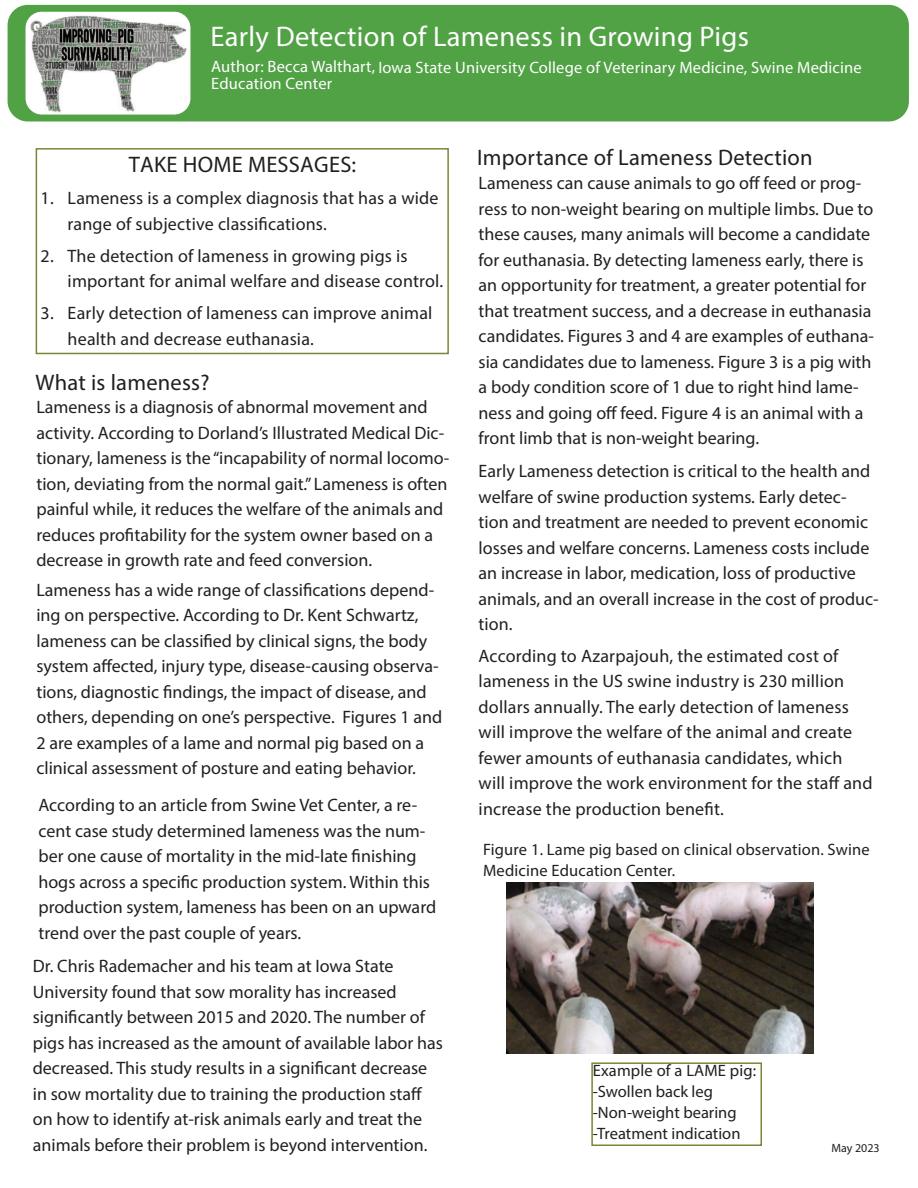
<style>
.page{position:relative;width:918px;height:1188px;background:#fff}
.page>*{position:absolute;margin:0;border:0;box-sizing:border-box;transform-origin:0 0}
.copy_-_Tables_and_Fi{font:28.5px "Myriad Pro";letter-spacing:.01em;color:#fff}
.copy_-_Tables_and_Fi-2{font:22.5px "Myriad Pro";letter-spacing:.01em;color:#231f20}
.copy_-_Tables_and_Fi-3{font:18px/25.5px "Myriad Pro";color:#231f20}
.copy_-_Tables_and_Fi-4{font:16.5px/21px "Myriad Pro";letter-spacing:.01em;color:#231f20}
.copy_-_Tables_and_Fi-5{font:16.5px "Myriad Pro";letter-spacing:.01em;color:#fff}
.body_copy{font:12px "Myriad Pro";color:#231f20}
</style>
<div class="page">
<div style="left:8px;top:5px;width:901px;height:116px;background:#51a145;border-radius:20px"></div>
<img style="left:26px;top:14px;width:164px;height:101px">
<div style="left:25px;top:11px;width:166px;height:104px;border:1px solid #51a145;border-radius:17px"></div>
<div style="left:36px;top:148px;width:413px;height:206px;border:2px solid #768836"></div>
<img style="left:507px;top:883px;width:306px;height:171px">
<div style="left:591px;top:1062px;width:171px;height:84px;border:2px solid #768836"></div>
<p class="copy_-_Tables_and_Fi" style="left:211px;top:19px;width:540px">Early Detection of Lameness in Growing Pigs</p>
<p class="copy_-_Tables_and_Fi-5" style="left:211px;top:57px;width:652px">Author: Becca Walthart, Iowa State University College of Veterinary Medicine, Swine Medicine</p>
<p class="copy_-_Tables_and_Fi-5" style="left:211px;top:73px;width:123px">Education Center</p>
<p class="copy_-_Tables_and_Fi-2" style="left:129px;top:151px;width:229px">TAKE HOME MESSAGES:</p>
<p class="copy_-_Tables_and_Fi-3" style="left:68px;top:185px;width:372px;text-indent:-27px">1. Lameness is a complex diagnosis that has a wide range of subjective classifications.</p>
<p class="copy_-_Tables_and_Fi-3" style="left:68px;top:243px;width:377px;text-indent:-27px">2. The detection of lameness in growing pigs is important for animal welfare and disease control.</p>
<p class="copy_-_Tables_and_Fi-3" style="left:68px;top:300px;width:366px;text-indent:-27px">3. Early detection of lameness can improve animal health and decrease euthanasia.</p>
<p class="copy_-_Tables_and_Fi-2" style="left:36px;top:369px;width:175px">What is lameness?</p>
<p class="copy_-_Tables_and_Fi-3" style="left:36px;top:394px;width:414px">Lameness is a diagnosis of abnormal movement and activity. According to Dorland’s Illustrated Medical Dic&shy;tionary, lameness is the “incapability of normal locomo&shy;tion, deviating from the normal gait.” Lameness is often painful while, it reduces the welfare of the animals and reduces profitability for the system owner based on a decrease in growth rate and feed conversion.</p>
<p class="copy_-_Tables_and_Fi-3" style="left:36px;top:576px;width:408px">Lameness has a wide range of classifications depend&shy;ing on perspective. According to Dr. Kent Schwartz, lameness can be classified by clinical signs, the body system affected, injury type, disease-causing observa&shy;tions, diagnostic findings, the impact of disease, and others, depending on one’s perspective. Figures 1 and 2 are examples of a lame and normal pig based on a clinical assessment of posture and eating behavior.</p>
<p class="copy_-_Tables_and_Fi-3" style="left:38px;top:792px;width:399px">According to an article from Swine Vet Center, a re&shy;cent case study determined lameness was the num&shy;ber one cause of mortality in the mid-late finishing hogs across a specific production system. Within this production system, lameness has been on an upward trend over the past couple of years.</p>
<p class="copy_-_Tables_and_Fi-3" style="left:33px;top:953px;width:412px">Dr. Chris Rademacher and his team at Iowa State University found that sow morality has increased significantly between 2015 and 2020. The number of pigs has increased as the amount of available labor has decreased. This study results in a significant decrease in sow mortality due to training the production staff on how to identify at-risk animals early and treat the animals before their problem is beyond intervention.</p>
<p class="copy_-_Tables_and_Fi-2" style="left:477px;top:144px;width:337px">Importance of Lameness Detection</p>
<p class="copy_-_Tables_and_Fi-3" style="left:479px;top:170px;width:397px">Lameness can cause animals to go off feed or prog&shy;ress to non-weight bearing on multiple limbs. Due to these causes, many animals will become a candidate for euthanasia. By detecting lameness early, there is an opportunity for treatment, a greater potential for that treatment success, and a decrease in euthanasia candidates. Figures 3 and 4 are examples of euthana&shy;sia candidates due to lameness. Figure 3 is a pig with a body condition score of 1 due to right hind lame&shy;ness and going off feed. Figure 4 is an animal with a front limb that is non-weight bearing.</p>
<p class="copy_-_Tables_and_Fi-3" style="left:479px;top:458px;width:402px">Early Lameness detection is critical to the health and welfare of swine production systems. Early detec&shy;tion and treatment are needed to prevent economic losses and welfare concerns. Lameness costs include an increase in labor, medication, loss of productive animals, and an overall increase in the cost of produc&shy;tion.</p>
<p class="copy_-_Tables_and_Fi-3" style="left:479px;top:642px;width:396px">According to Azarpajouh, the estimated cost of lameness in the US swine industry is 230 million dollars annually. The early detection of lameness will improve the welfare of the animal and create fewer amounts of euthanasia candidates, which will improve the work environment for the staff and increase the production benefit.</p>
<p class="copy_-_Tables_and_Fi-4" style="left:483px;top:839px;width:388px">Figure 1. Lame pig based on clinical observation. Swine<br>Medicine Education Center.</p>
<p class="copy_-_Tables_and_Fi-4" style="left:593px;top:1060px;width:165px">Example of a LAME pig:</p>
<p class="copy_-_Tables_and_Fi-4" style="left:593px;top:1081px;width:122px">-Swollen back leg</p>
<p class="copy_-_Tables_and_Fi-4" style="left:593px;top:1102px;width:145px">-Non-weight bearing</p>
<p class="copy_-_Tables_and_Fi-4" style="left:593px;top:1123px;width:149px">-Treatment indication</p>
<p class="body_copy" style="left:831px;top:1140px;width:50px">May 2023</p>
</div>
